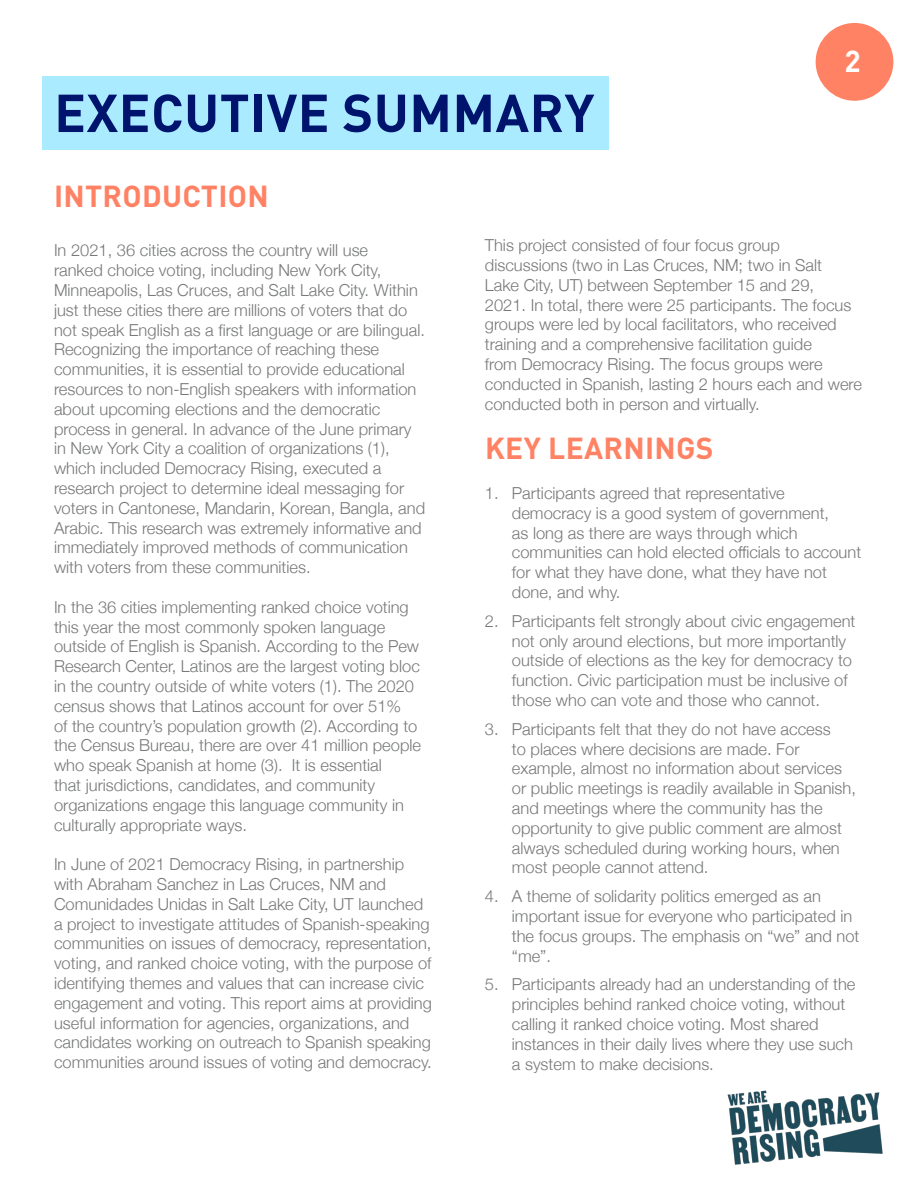
<style>
.page{position:relative;width:918px;height:1188px;background:#fff}
.page>*{position:absolute;margin:0;border:0;box-sizing:border-box;transform-origin:0 0}
.t1{font:700 52.5px "DIN Pro";letter-spacing:.01em;color:#00146e}
.t2{font:700 30px "DIN Pro";letter-spacing:.01em;color:#ff8264}
.t3{font:700 30px "DIN Pro";color:#fff}
.t4{font:300 16.5px/19.8px "Helvetica Neue";color:#777878}
</style>
<div class="page">
<div style="left:816px;top:23px;width:77px;height:78px;background:#ff8264;border-radius:50%"></div>
<img style="left:727px;top:1090px;width:156px;height:75px">
<div style="left:43px;top:77px;width:566px;height:73px;background:#aaebff"></div>
<h1 class="t1" style="left:54px;top:77px;width:542px">EXECUTIVE SUMMARY</h1>
<h2 class="t3" style="left:844px;top:40px;width:18px">2</h2>
<h2 class="t2" style="left:54px;top:175px;width:216px">INTRODUCTION</h2>
<p class="t4" style="left:54px;top:240px;width:373px">In 2021, 36 cities across the country will use<br>ranked choice voting, including New York City, Minneapolis, Las Cruces, and Salt Lake City. Within just these cities there are millions of voters that do not speak English as a first language or are bilingual.<br>Recognizing the importance of reaching these communities, it is essential to provide educational resources to non-English speakers with information about upcoming elections and the democratic process in general. In advance of the June primary in New York City a coalition of organizations (1), which included Democracy Rising, executed a research project to determine ideal messaging for voters in Cantonese, Mandarin, Korean, Bangla, and Arabic. This research was extremely informative and immediately improved methods of communication with voters from these communities.</p>
<p class="t4" style="left:54px;top:597px;width:369px">In the 36 cities implementing ranked choice voting this year the most commonly spoken language outside of English is Spanish. According to the Pew Research Center, Latinos are the largest voting bloc in the country outside of white voters (1). The 2020 census shows that Latinos account for over 51%<br>of the country’s population growth (2). According to the Census Bureau, there are over 41 million people who speak Spanish at home (3). It is essential<br>that jurisdictions, candidates, and community organizations engage this language community in culturally appropriate ways.</p>
<p class="t4" style="left:54px;top:854px;width:380px">In June of 2021 Democracy Rising, in partnership with Abraham Sanchez in Las Cruces, NM and Comunidades Unidas in Salt Lake City, UT launched a project to investigate attitudes of Spanish-speaking communities on issues of democracy, representation, voting, and ranked choice voting, with the purpose of identifying themes and values that can increase civic engagement and voting. This report aims at providing useful information for agencies, organizations, and candidates working on outreach to Spanish speaking communities around issues of voting and democracy.</p>
<p class="t4" style="left:485px;top:235px;width:379px">This project consisted of four focus group discussions (two in Las Cruces, NM; two in Salt<br>Lake City, UT) between September 15 and 29,<br>2021. In total, there were 25 participants. The focus groups were led by local facilitators, who received training and a comprehensive facilitation guide<br>from Democracy Rising. The focus groups were conducted in Spanish, lasting 2 hours each and were conducted both in person and virtually.</p>
<h2 class="t2" style="left:485px;top:428px;width:230px">KEY LEARNINGS</h2>
<p class="t4" style="left:512px;top:483px;width:351px;text-indent:-27px">1. Participants agreed that representative democracy is a good system of government,<br>as long as there are ways through which communities can hold elected officials to account for what they have done, what they have not done, and why.</p>
<p class="t4" style="left:512px;top:611px;width:345px;text-indent:-27px">2. Participants felt strongly about civic engagement not only around elections, but more importantly outside of elections as the key for democracy to function. Civic participation must be inclusive of those who can vote and those who cannot.</p>
<p class="t4" style="left:512px;top:719px;width:346px;text-indent:-27px">3. Participants felt that they do not have access<br>to places where decisions are made. For example, almost no information about services or public meetings is readily available in Spanish, and meetings where the community has the opportunity to give public comment are almost always scheduled during working hours, when most people cannot attend.</p>
<p class="t4" style="left:512px;top:886px;width:349px;text-indent:-27px">4. A theme of solidarity politics emerged as an important issue for everyone who participated in the focus groups. The emphasis on “we” and not “me”.</p>
<p class="t4" style="left:512px;top:974px;width:345px;text-indent:-27px">5. Participants already had an understanding of the principles behind ranked choice voting, without calling it ranked choice voting. Most shared instances in their daily lives where they use such a system to make decisions.</p>
</div>
